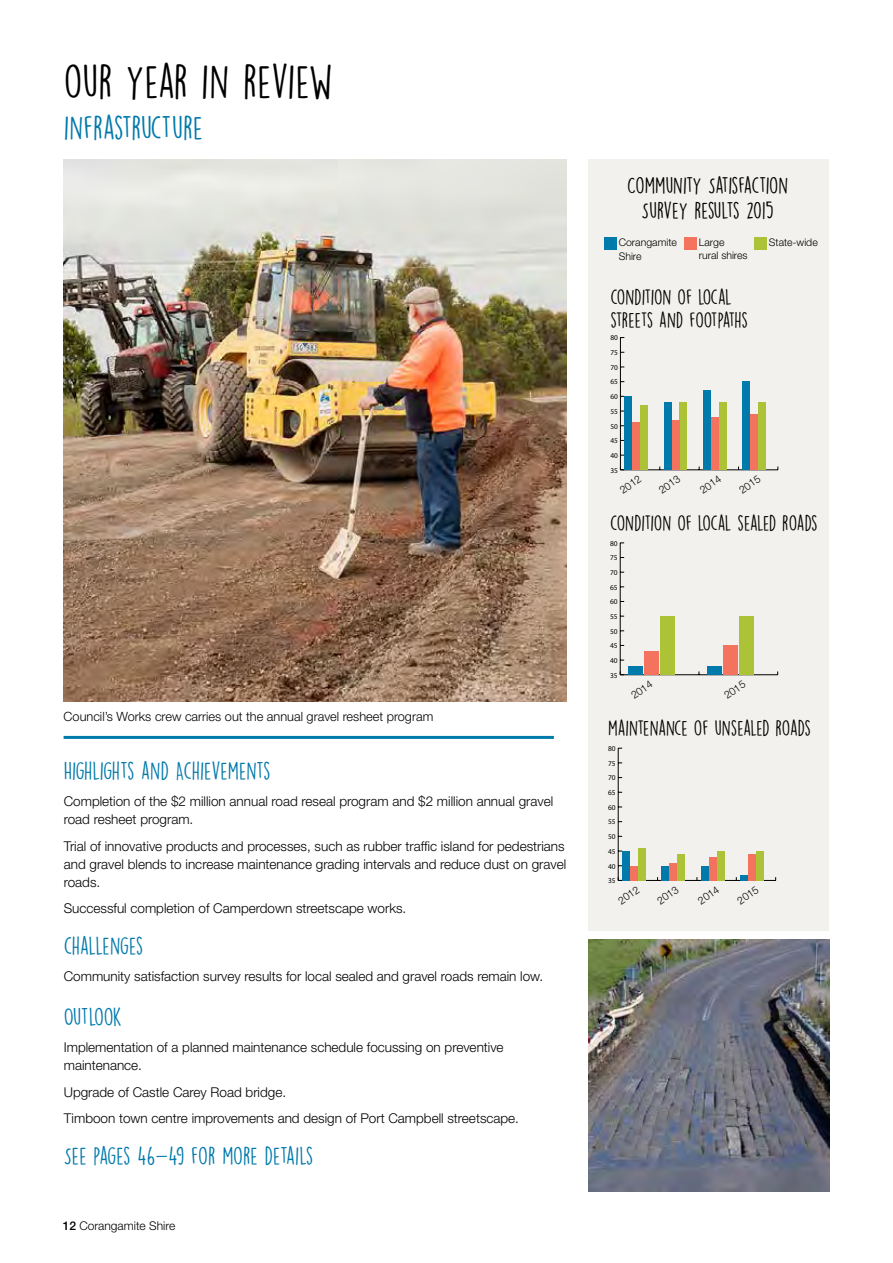
<style>
.page{position:relative;width:893px;height:1263px;background:#fff}
.page>*{position:absolute;margin:0;border:0;box-sizing:border-box;transform-origin:0 0}
.t1{font:42.9px "DK Lemon Yellow Sun";letter-spacing:-.01em;color:#000}
.t2{font:30px "DK Lemon Yellow Sun";color:#0079ab}
.t3{font:22.5px "DK Lemon Yellow Sun";letter-spacing:-.015em;color:#0079ab}
.t4{font:21px/25.3px "DK Lemon Yellow Sun";letter-spacing:-.02em;color:#000;text-align:center}
.t5{font:19.5px/23.4px "DK Lemon Yellow Sun";letter-spacing:-.015em;color:#000}
.t6{font:300 13.5px/18px "Helvetica Neue LT Std";color:#000}
.t7{font:300 12.75px "Helvetica Neue LT Std";color:#000}
.t8{font:300 12px "Helvetica Neue LT Std";color:#000}
.t9{font:300 10.5px/13.5px "Helvetica Neue LT Std";color:#000}
.t10{font:7.35px "Myriad Pro";color:#000}
.s1{font-weight:500}
</style>
<div class="page">
<div style="left:588px;top:159px;width:241px;height:772px;background:#f2f1ed"></div>
<hr style="left:620px;top:469px;width:158px;height:1px;background:#000">
<hr style="left:620px;top:338px;width:1px;height:132px;background:#000">
<div style="left:640px;top:405px;width:8px;height:65px;background:#acc237"></div>
<div style="left:680px;top:402px;width:7px;height:68px;background:#acc237"></div>
<div style="left:719px;top:402px;width:7px;height:68px;background:#acc237"></div>
<div style="left:759px;top:402px;width:7px;height:68px;background:#acc237"></div>
<div style="left:633px;top:423px;width:7px;height:47px;background:#f3735e"></div>
<div style="left:672px;top:420px;width:7px;height:50px;background:#f3735e"></div>
<div style="left:711px;top:417px;width:7px;height:53px;background:#f3735e"></div>
<div style="left:751px;top:414px;width:7px;height:56px;background:#f3735e"></div>
<div style="left:625px;top:396px;width:7px;height:74px;background:#0079ab"></div>
<div style="left:664px;top:402px;width:7px;height:68px;background:#0079ab"></div>
<div style="left:703px;top:390px;width:8px;height:80px;background:#0079ab"></div>
<div style="left:743px;top:382px;width:7px;height:88px;background:#0079ab"></div>
<hr style="left:620px;top:674px;width:158px;height:1px;background:#000">
<hr style="left:620px;top:543px;width:1px;height:132px;background:#000">
<div style="left:660px;top:616px;width:14px;height:59px;background:#acc237"></div>
<div style="left:739px;top:616px;width:14px;height:59px;background:#acc237"></div>
<div style="left:645px;top:651px;width:14px;height:24px;background:#f3735e"></div>
<div style="left:723px;top:645px;width:14px;height:30px;background:#f3735e"></div>
<div style="left:629px;top:666px;width:14px;height:9px;background:#0079ab"></div>
<div style="left:708px;top:666px;width:14px;height:9px;background:#0079ab"></div>
<hr style="left:618px;top:880px;width:158px;height:1px;background:#000">
<hr style="left:618px;top:748px;width:1px;height:132px;background:#000">
<div style="left:638px;top:848px;width:7px;height:32px;background:#acc237"></div>
<div style="left:678px;top:854px;width:7px;height:26px;background:#acc237"></div>
<div style="left:717px;top:851px;width:7px;height:29px;background:#acc237"></div>
<div style="left:756px;top:851px;width:7px;height:29px;background:#acc237"></div>
<div style="left:630px;top:866px;width:7px;height:14px;background:#f3735e"></div>
<div style="left:670px;top:863px;width:7px;height:17px;background:#f3735e"></div>
<div style="left:709px;top:857px;width:7px;height:23px;background:#f3735e"></div>
<div style="left:748px;top:854px;width:8px;height:26px;background:#f3735e"></div>
<div style="left:622px;top:851px;width:8px;height:29px;background:#0079ab"></div>
<div style="left:662px;top:866px;width:7px;height:14px;background:#0079ab"></div>
<div style="left:701px;top:866px;width:7px;height:14px;background:#0079ab"></div>
<div style="left:741px;top:874px;width:7px;height:6px;background:#0079ab"></div>
<div style="left:684px;top:237px;width:12px;height:12px;background:#f3735e"></div>
<div style="left:754px;top:237px;width:12px;height:12px;background:#acc237"></div>
<img style="left:64px;top:159px;width:503px;height:543px">
<div style="left:604px;top:238px;width:12px;height:12px;background:#0079ab"></div>
<hr style="left:64px;top:736px;width:490px;height:3px;background:#0079ab">
<img style="left:588px;top:939px;width:241px;height:252px">
<h1 class="t1" style="left:64px;top:55px;width:270px">OUR YEAR IN REVIEW</h1>
<h2 class="t2" style="left:64px;top:109px;width:141px">INFRASTRUCTURE</h2>
<p class="t7" style="left:64px;top:709px;width:371px">Council’s Works crew carries out the annual gravel resheet program</p>
<h3 class="t3" style="left:64px;top:757px;width:208px">HIGHLIGHTS AND ACHIEVEMENTS</h3>
<p class="t6" style="left:64px;top:792px;width:491px">Completion of the $2 million annual road reseal program and $2 million annual gravel road resheet program.</p>
<p class="t6" style="left:64px;top:837px;width:504px;text-align:justify">Trial of innovative products and processes, such as rubber traffic island for pedestrians and gravel blends to increase maintenance grading intervals and reduce dust on gravel roads.</p>
<p class="t6" style="left:64px;top:899px;width:344px">Successful completion of Camperdown streetscape works.</p>
<h3 class="t3" style="left:64px;top:932px;width:81px">CHALLENGES</h3>
<p class="t6" style="left:64px;top:967px;width:481px">Community satisfaction survey results for local sealed and gravel roads remain low.</p>
<h3 class="t3" style="left:64px;top:1003px;width:60px">OUTLOOK</h3>
<p class="t6" style="left:64px;top:1038px;width:441px">Implementation of a planned maintenance schedule focussing on preventive maintenance.</p>
<p class="t6" style="left:64px;top:1078px;width:457px;line-height:26.5px">Upgrade of Castle Carey Road bridge.<br>Timboon town centre improvements and design of Port Campbell streetscape.</p>
<h3 class="t3" style="left:64px;top:1142px;width:251px">SEE PAGES 46-49 FOR MORE DETAILS</h3>
<p class="t8" style="left:63px;top:1218px;width:114px"><span class="s1">12</span> Corangamite Shire</p>
<h3 class="t4" style="left:627px;top:172px;width:163px">COMMUNITY SATISFACTION<br>SURVEY RESULTS 2015</h3>
<p class="t9" style="left:619px;top:236px;width:60px">Corangamite<br>Shire</p>
<p class="t9" style="left:699px;top:235px;width:50px">Large<br>rural shires</p>
<p class="t9" style="left:769px;top:235px;width:50px">State-wide</p>
<h3 class="t5" style="left:610px;top:285px;width:139px">CONDITION OF LOCAL<br>STREETS AND FOOTPATHS</h3>
<p class="t10" style="left:610px;top:333px;width:9px">80</p>
<p class="t10" style="left:610px;top:348px;width:9px">75</p>
<p class="t10" style="left:610px;top:363px;width:9px">70</p>
<p class="t10" style="left:610px;top:377px;width:9px">65</p>
<p class="t10" style="left:610px;top:392px;width:9px">60</p>
<p class="t10" style="left:610px;top:407px;width:9px">55</p>
<p class="t10" style="left:610px;top:421px;width:9px">50</p>
<p class="t10" style="left:610px;top:436px;width:9px">45</p>
<p class="t10" style="left:610px;top:451px;width:9px">40</p>
<p class="t10" style="left:610px;top:466px;width:9px">35</p>
<p class="t9" style="left:617px;top:485px;width:25px;rotate:-35deg">2012</p>
<p class="t9" style="left:656px;top:485px;width:25px;rotate:-35deg">2013</p>
<p class="t9" style="left:697px;top:485px;width:25px;rotate:-35deg">2014</p>
<p class="t9" style="left:736px;top:485px;width:25px;rotate:-35deg">2015</p>
<h3 class="t5" style="left:610px;top:511px;width:209px">CONDITION OF LOCAL SEALED ROADS</h3>
<p class="t10" style="left:610px;top:539px;width:9px">80</p>
<p class="t10" style="left:610px;top:553px;width:9px">75</p>
<p class="t10" style="left:610px;top:568px;width:9px">70</p>
<p class="t10" style="left:610px;top:583px;width:9px">65</p>
<p class="t10" style="left:610px;top:597px;width:9px">60</p>
<p class="t10" style="left:610px;top:612px;width:9px">55</p>
<p class="t10" style="left:610px;top:626px;width:9px">50</p>
<p class="t10" style="left:610px;top:641px;width:9px">45</p>
<p class="t10" style="left:610px;top:656px;width:9px">40</p>
<p class="t10" style="left:610px;top:670px;width:9px">35</p>
<p class="t9" style="left:628px;top:690px;width:25px;rotate:-35deg">2014</p>
<p class="t9" style="left:721px;top:690px;width:25px;rotate:-35deg">2015</p>
<h3 class="t5" style="left:608px;top:716px;width:204px">MAINTENANCE OF UNSEALED ROADS</h3>
<p class="t10" style="left:608px;top:744px;width:9px">80</p>
<p class="t10" style="left:608px;top:759px;width:9px">75</p>
<p class="t10" style="left:608px;top:773px;width:9px">70</p>
<p class="t10" style="left:608px;top:788px;width:9px">65</p>
<p class="t10" style="left:608px;top:803px;width:9px">60</p>
<p class="t10" style="left:608px;top:817px;width:9px">55</p>
<p class="t10" style="left:608px;top:832px;width:9px">50</p>
<p class="t10" style="left:608px;top:847px;width:9px">45</p>
<p class="t10" style="left:608px;top:861px;width:9px">40</p>
<p class="t10" style="left:608px;top:876px;width:9px">35</p>
<p class="t9" style="left:615px;top:896px;width:25px;rotate:-35deg">2012</p>
<p class="t9" style="left:654px;top:896px;width:25px;rotate:-35deg">2013</p>
<p class="t9" style="left:695px;top:896px;width:25px;rotate:-35deg">2014</p>
<p class="t9" style="left:734px;top:896px;width:25px;rotate:-35deg">2015</p>
</div>
